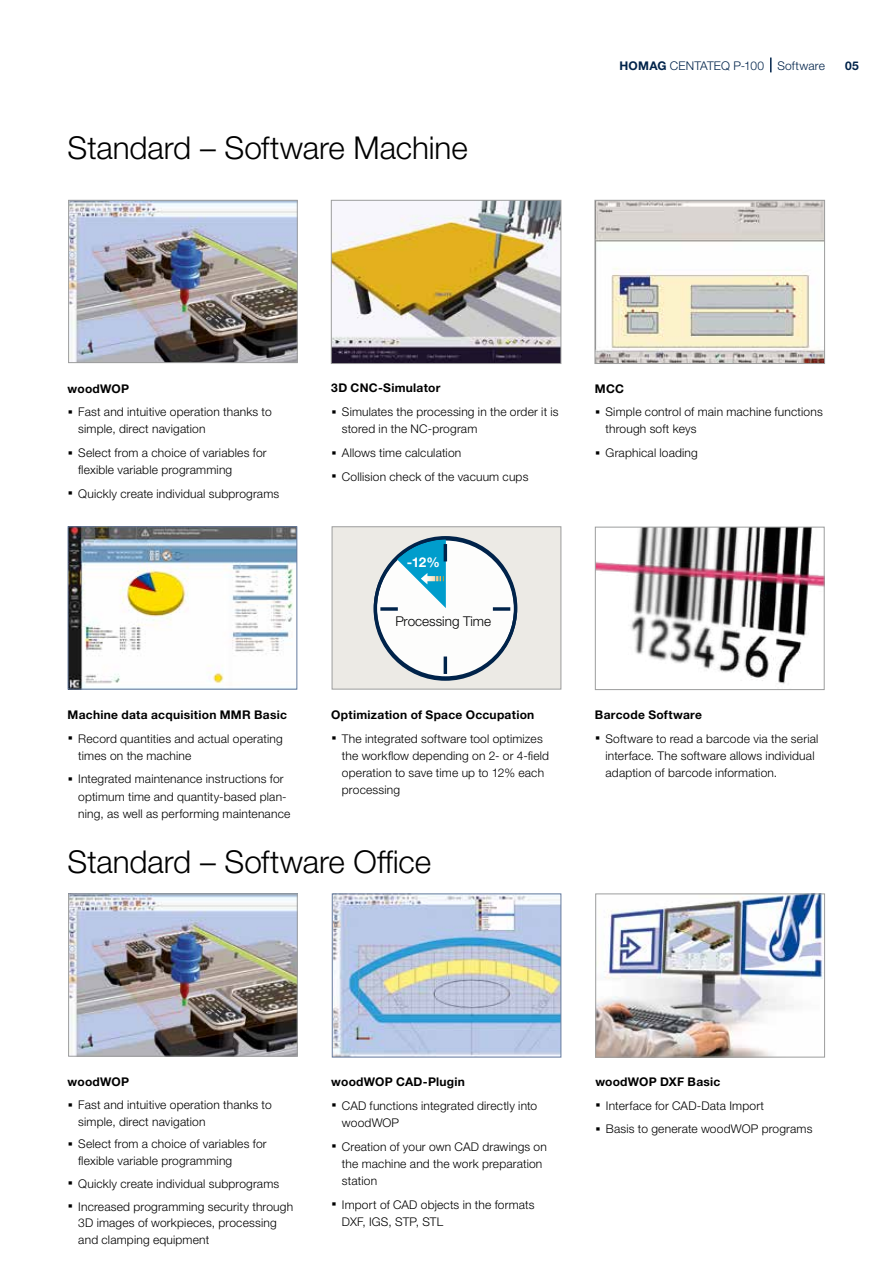
<style>
.page{position:relative;width:893px;height:1263px;background:#fff}
.page>*{position:absolute;margin:0;border:0;box-sizing:border-box;transform-origin:0 0}
.t1{font:300 31.5px "Helvetica Neue LTW1 G";letter-spacing:-.005em;color:#000}
.t2{font:300 13.5px "Helvetica Neue LTW1 G";color:#000}
.t3{font:700 13.5px "Helvetica Neue LTW1 G";color:#fff}
.t4{font:300 12px/23.7px "Helvetica Neue LTW1 G";letter-spacing:.015em;color:#000}
.t5{font:300 12px "Helvetica Neue LTW1 G";letter-spacing:.01em;color:#00234a}
.t6{font:700 12px "Helvetica Neue LTW1 G";color:#00234a}
.s1{font-weight:700}
.s2{font-weight:700;font-size:21px}
</style>
<div class="page">
<img style="left:597px;top:895px;width:226px;height:160px">
<div style="left:595px;top:893px;width:230px;height:164px;border:1px solid #9c9d9d"></div>
<img style="left:597px;top:202px;width:226px;height:160px">
<div style="left:595px;top:200px;width:230px;height:164px;border:1px solid #9c9d9d"></div>
<img style="left:333px;top:202px;width:226px;height:160px">
<div style="left:331px;top:200px;width:230px;height:164px;border:1px solid #9c9d9d"></div>
<img style="left:597px;top:529px;width:226px;height:155px">
<div style="left:595px;top:527px;width:230px;height:163px;border:1px solid #9c9d9d"></div>
<div style="left:332px;top:526px;width:229px;height:163px;background:#eceae5;border:1px solid #9c9d9d"></div>
<img style="left:70px;top:895px;width:226px;height:159px">
<div style="left:68px;top:893px;width:230px;height:163px;border:1px solid #9c9d9d"></div>
<img style="left:70px;top:202px;width:226px;height:159px">
<div style="left:68px;top:200px;width:230px;height:163px;border:1px solid #9c9d9d"></div>
<img style="left:334px;top:895px;width:225px;height:160px">
<div style="left:332px;top:893px;width:229px;height:164px;border:1px solid #677c9f"></div>
<img style="left:70px;top:528px;width:225px;height:159px">
<div style="left:68px;top:526px;width:229px;height:163px;border:1px solid #677c9f"></div>
<svg style="left:770px;top:58px;width:1px;height:14px"></svg>
<div style="left:375px;top:539px;width:140px;height:140px;background:#fdfdfc;border-radius:50%"></div>
<hr style="left:444px;top:656px;width:3px;height:18px;background:#00234a">
<hr style="left:444px;top:544px;width:3px;height:17px;background:#00234a">
<svg style="left:493px;top:607px;width:17px;height:4px"></svg>
<svg style="left:380px;top:607px;width:18px;height:4px"></svg>
<svg style="left:397px;top:539px;width:49px;height:69px"></svg>
<div style="left:374px;top:536px;width:143px;height:144px;border:3px solid #00234a;border-radius:50%"></div>
<h1 class="t1" style="left:68px;top:129px;width:402px">Standard – Software Machine</h1>
<p class="t5" style="left:619px;top:58px;width:207px"><span class="s1">HOMAG</span> CENTATEQ P-100 Software</p>
<p class="t6" style="left:845px;top:58px;width:15px">05</p>
<p class="t4" style="left:68px;top:376px;width:206px"><span class="s1">woodWOP<br></span><span class="s2">·</span> Fast and intuitive operation thanks to</p>
<p class="t4" style="left:68px;top:417px;width:200px;text-indent:11px">simple, direct navigation<br><span class="s2">·</span> Select from a choice of variables for</p>
<p class="t4" style="left:68px;top:458px;width:213px;text-indent:11px">flexible variable programming<br><span class="s2">·</span> Quickly create individual subprograms</p>
<p class="t4" style="left:68px;top:703px;width:221px"><span class="s1">Machine data acquisition MMR Basic </span><span class="s2">·</span> Record quantities and actual operating</p>
<p class="t4" style="left:68px;top:744px;width:218px;text-indent:11px">times on the machine<br><span class="s2">·</span> Integrated maintenance instructions for</p>
<p class="t4" style="left:78px;top:788px;width:214px;line-height:17.2px">optimum time and quantity-based plan&shy;ning, as well as performing maintenance</p>
<p class="t4" style="left:331px;top:376px;width:229px"><span class="s1">3D CNC-Simulator<br></span><span class="s2">·</span> Simulates the processing in the order it is</p>
<p class="t4" style="left:331px;top:417px;width:199px;text-indent:11px">stored in the NC-program<br><span class="s2">·</span> Allows time calculation<br><span class="s2">·</span> Collision check of the vacuum cups</p>
<p class="t3" style="left:407px;top:554px;width:34px">-12%</p>
<p class="t2" style="left:395px;top:613px;width:97px">Processing Time</p>
<p class="t4" style="left:331px;top:703px;width:213px"><span class="s1">Optimization of Space Occupation </span><span class="s2">·</span> The integrated software tool optimizes</p>
<p class="t4" style="left:342px;top:747px;width:209px;line-height:17.2px">the workflow depending on 2- or 4-field operation to save time up to 12% each processing</p>
<h1 class="t1" style="left:68px;top:843px;width:365px">Standard – Software Office</h1>
<p class="t4" style="left:595px;top:376px;width:229px"><span class="s1">MCC<br></span><span class="s2">·</span> Simple control of main machine functions</p>
<p class="t4" style="left:595px;top:417px;width:104px;text-align:right">through soft keys<br><span class="s2">·</span> Graphical loading</p>
<p class="t4" style="left:595px;top:703px;width:225px"><span class="s1">Barcode Software<br></span><span class="s2">·</span> Software to read a barcode via the serial</p>
<p class="t4" style="left:606px;top:747px;width:211px;line-height:17.2px">interface. The software allows individual adaption of barcode information.</p>
<p class="t4" style="left:68px;top:1070px;width:206px;line-height:23px"><span class="s1">woodWOP<br></span><span class="s2">·</span> Fast and intuitive operation thanks to</p>
<p class="t4" style="left:68px;top:1110px;width:200px;line-height:23px;text-indent:11px">simple, direct navigation<br><span class="s2">·</span> Select from a choice of variables for</p>
<p class="t4" style="left:68px;top:1149px;width:227px;line-height:23px;text-indent:11px">flexible variable programming<br><span class="s2">·</span> Quickly create individual subprograms<br><span class="s2">·</span> Increased programming security through</p>
<p class="t4" style="left:78px;top:1214px;width:200px;line-height:16.5px">3D images of workpieces, processing and clamping equipment</p>
<p class="t4" style="left:331px;top:1070px;width:207px"><span class="s1">woodWOP CAD-Plugin<br></span><span class="s2">·</span> CAD functions integrated directly into</p>
<p class="t4" style="left:331px;top:1111px;width:217px;text-indent:11px">woodWOP<br><span class="s2">·</span> Creation of your own CAD drawings on</p>
<p class="t4" style="left:342px;top:1155px;width:202px;line-height:17.2px">the machine and the work preparation station</p>
<p class="t4" style="left:342px;top:1196px;width:194px;line-height:17.2px;text-indent:-11px"><span class="s2">·</span> Import of CAD objects in the formats<br>DXF, IGS, STP, STL</p>
<p class="t4" style="left:595px;top:1070px;width:219px"><span class="s1">woodWOP DXF Basic<br></span><span class="s2">·</span> Interface for CAD-Data Import<br><span class="s2">·</span> Basis to generate woodWOP programs</p>
</div>
